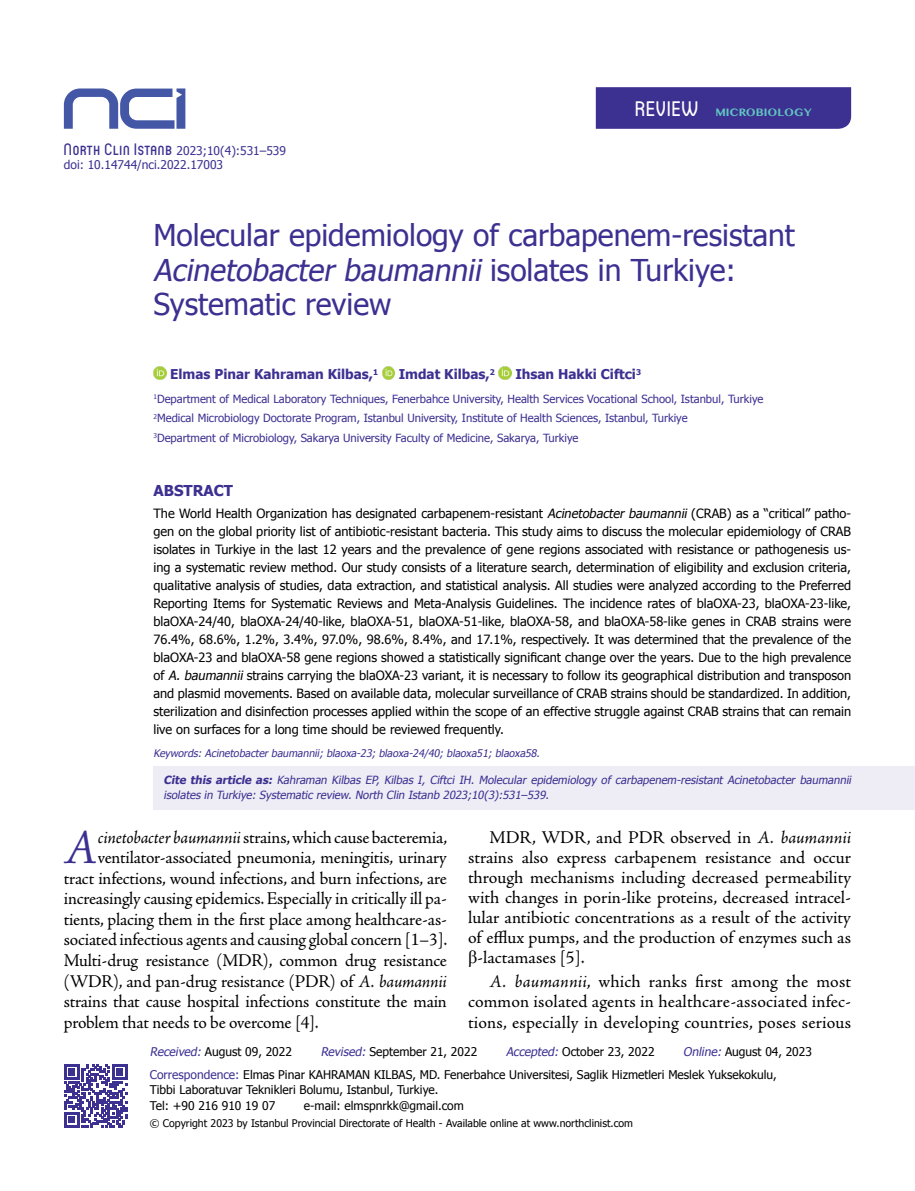
<style>
.page{position:relative;width:915px;height:1191px;background:#fff}
.page>*{position:absolute;margin:0;border:0;box-sizing:border-box;transform-origin:0 0}
.t1{font:italic 49.5px "Adobe Jenson Pro";color:#3c3091}
.t2{font:30px/34.5px "Tahoma";color:#3c3091}
.t3{font:18px/20px "Adobe Jenson Pro";letter-spacing:-.01em;color:#000;text-align:justify}
.t4{font:700 15px "Tahoma";color:#3c3091}
.t5{font:700 13.5px "Tahoma";color:#3c3091}
.t6{font:12.75px/18px "Tahoma";color:#000;text-align:justify}
.t7{font:12px/23px "Tahoma";color:#000}
.t8{font:12px/14.4px "Tahoma";color:#3c3091}
.t9{font:11.25px/19.5px "Tahoma";color:#3c3091}
.t10{font:italic 11.25px/15px "Tahoma";color:#3c3091}
.t11{font:700 11.25px "Tamil MN";color:#62c6c1}
.t12{font:10.5px "Tahoma";color:#000}
.t13{font:italic 10.5px "Tahoma";color:#3c3091}
.s1{font-family:"Circula";font-weight:500;font-size:16.5px}
.s2{font-family:"Circula";font-weight:500;font-size:21px;color:#fff}
.s3{font-style:italic}
.s4{font-weight:700}
.s5{font-family:"Times New Roman"}
.s6{font-style:italic;color:#3c3091}
.s7{color:#3c3091}
</style>
<div class="page">
<svg style="left:153px;top:366px;width:13px;height:13px"></svg>
<svg style="left:382px;top:366px;width:12px;height:13px"></svg>
<svg style="left:498px;top:366px;width:13px;height:13px"></svg>
<svg style="left:64px;top:88px;width:121px;height:41px"></svg>
<div style="left:595px;top:87px;width:255px;height:42px;background:#3c3091"></div>
<svg style="left:64px;top:1064px;width:63px;height:63px"></svg>
<div style="left:153px;top:766px;width:761px;height:43px;background:#eeedf5"></div>
<p class="t8" style="left:64px;top:143px;width:224px"><span class="s1">North Clin Istanb</span> 2023;10(4):531–539 doi: 10.14744/nci.2022.17003</p>
<p class="t11" style="left:635px;top:105px;width:178px"><span class="s2">REVIEW</span> MICROBIOLOGY</p>
<h2 class="t2" style="left:153px;top:217px;width:642px">Molecular epidemiology of carbapenem-resistant<br><span class="s3">Acinetobacter baumannii</span> i so l a te s i n Tu r ki ye :<br>Systematic review</h2>
<p class="t5" style="left:170px;top:365px;width:209px">Elmas Pinar Kahraman Kilbas,<sup>1</sup></p>
<p class="t5" style="left:398px;top:365px;width:97px">Imdat Kilbas,<sup>2</sup></p>
<p class="t5" style="left:515px;top:365px;width:127px">Ihsan Hakki Ciftci<sup>3</sup></p>
<p class="t9" style="left:153px;top:389px;width:611px"><sup>1</sup>Department of Medical Laboratory Techniques, Fenerbahce University, Health Services Vocational School, Istanbul, Turkiye<br><sup>2</sup>Medical Microbiology Doctorate Program, Istanbul University, Institute of Health Sciences, Istanbul, Turkiye<br><sup>3</sup>Department of Microbiology, Sakarya University Faculty of Medicine, Sakarya, Turkiye</p>
<p class="t4" style="left:153px;top:480px;width:81px">ABSTRACT</p>
<p class="t6" style="left:153px;top:504px;width:699px">The World Health Organization has designated carbapenem-resistant <span class="s3">Acinetobacter baumannii</span> (CRAB) as a “critical” patho&shy;gen on the global priority list of antibiotic-resistant bacteria. This study aims to discuss the molecular epidemiology of CRAB isolates in Turkiye in the last 12 years and the prevalence of gene regions associated with resistance or pathogenesis us&shy;ing a systematic review method. Our study consists of a literature search, determination of eligibility and exclusion criteria, qualitative analysis of studies, data extraction, and statistical analysis. All studies were analyzed according to the Preferred Reporting Items for Systematic Reviews and Meta-Analysis Guidelines. The incidence rates of blaOXA-23, blaOXA-23-like, blaOXA-24/40, blaOXA-24/40-like, blaOXA-51, blaOXA-51-like, blaOXA-58, and blaOXA-58-like genes in CRAB strains were 76.4%, 68.6%, 1.2%, 3.4%, 97.0%, 98.6%, 8.4%, and 17.1%, respectively. It was determined that the prevalence of the blaOXA-23 and blaOXA-58 gene regions showed a statistically significant change over the years. Due to the high prevalence of <span class="s3">A. baumannii</span> strains carrying the blaOXA-23 variant, it is necessary to follow its geographical distribution and transposon and plasmid movements. Based on available data, molecular surveillance of CRAB strains should be standardized. In addition, sterilization and disinfection processes applied within the scope of an effective struggle against CRAB strains that can remain live on surfaces for a long time should be reviewed frequently.</p>
<p class="t13" style="left:153px;top:746px;width:390px">Keywords: Acinetobacter baumannii; blaoxa-23; blaoxa-24/40; blaoxa51; blaoxa58.</p>
<p class="t10" style="left:163px;top:772px;width:691px"><span class="s4">Cite this article as:</span> Kahraman Kilbas EP, Kilbas I, Ciftci IH. Molecular epidemiology of carbapenem-resistant Acinetobacter baumannii isolates in Turkiye: Systematic review. North Clin Istanb 2023;10(3):531–539.</p>
<h1 class="t1" style="left:64px;top:819px;width:36px">A</h1>
<h3 class="t3" style="left:98px;top:827px;width:351px"><span class="s3">cinetobacter baumannii</span> strains, which cause bacteremia,</h3>
<h3 class="t3" style="left:98px;top:848px;width:350px">ventilator-associated pneumonia, meningitis, urinary</h3>
<h3 class="t3" style="left:64px;top:868px;width:384px">tract infections, wound infections, and burn infections, are</h3>
<h3 class="t3" style="left:64px;top:889px;width:384px">increasingly causing epidemics. Especially in critically ill pa-</h3>
<h3 class="t3" style="left:64px;top:909px;width:384px">tients, placing them in the first place among healthcare-as-</h3>
<h3 class="t3" style="left:64px;top:930px;width:385px">sociated infectious agents and causing global concern [1–3].</h3>
<h3 class="t3" style="left:64px;top:950px;width:384px">Multi-drug resistance (MDR), common drug resistance</h3>
<h3 class="t3" style="left:64px;top:971px;width:384px">(WDR), and pan-drug resistance (PDR) of <span class="s3">A. baumannii</span></h3>
<h3 class="t3" style="left:64px;top:992px;width:384px">strains that cause hospital infections constitute the main</h3>
<h3 class="t3" style="left:64px;top:1012px;width:256px">problem that needs to be overcome [4].</h3>
<p class="t3" style="left:468px;top:827px;width:384px;text-indent:21px">MDR, WDR, and PDR observed in <span class="s3">A. baumannii </span>strains also express carbapenem resistance and occur through mechanisms including decreased permeability with changes in porin-like proteins, decreased intracel&shy;lular antibiotic concentrations as a result of the activity of efflux pumps, and the production of enzymes such as <span class="s5">β</span>-lactamases [5].</p>
<h3 class="t3" style="left:468px;top:971px;width:384px;text-indent:21px"><span class="s3">A. baumannii</span>, which ranks first among the most common isolated agents in healthcare-associated infec&shy;tions, especially in developing countries, poses serious</h3>
<p class="t7" style="left:150px;top:1040px;width:663px;text-indent:533px"><span class="s6">Online:</span> August 04, 2023<br><span class="s7">Correspondence:</span> Elmas Pinar KAHRAMAN KILBAS, MD. Fenerbahce Universitesi, Saglik Hizmetleri Meslek Yuksekokulu,</p>
<p class="t7" style="left:150px;top:1080px;width:290px;line-height:16.5px">Tibbi Laboratuvar Teknikleri Bolumu, Istanbul, Turkiye.<br>Tel: +90 216 910 19 07</p>
<p class="t7" style="left:150px;top:1040px;width:143px"><span class="s6">Received:</span> August 09, 2022</p>
<p class="t7" style="left:320px;top:1040px;width:158px"><span class="s6">Revised:</span> September 21, 2022</p>
<p class="t7" style="left:506px;top:1040px;width:150px"><span class="s6">Accepted:</span> October 23, 2022</p>
<p class="t7" style="left:304px;top:1094px;width:161px">e-mail: elmspnrkk@gmail.com</p>
<p class="t12" style="left:150px;top:1116px;width:484px">© Copyright 2023 by Istanbul Provincial Directorate of Health - Available online at www.northclinist.com</p>
</div>
